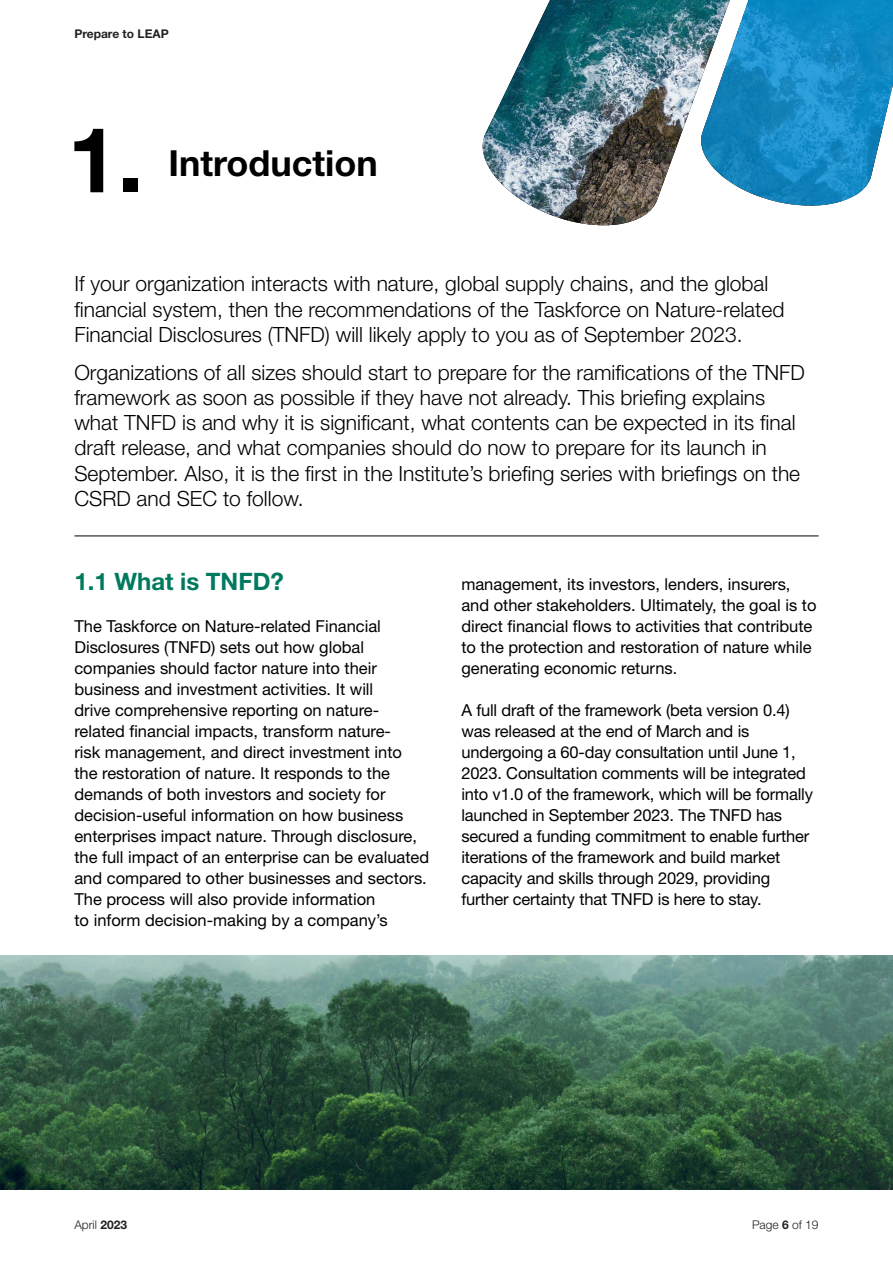
<style>
.page{position:relative;width:893px;height:1263px;background:#fff}
.page>*{position:absolute;margin:0;border:0;box-sizing:border-box;transform-origin:0 0}
.t1{font:700 90.6px "Helvetica Neue LT Std";color:#000}
.t2{font:700 36px "Helvetica Neue LT Std";color:#000}
.t3{font:700 24px "Helvetica Neue LT Std";color:#007a5f}
.t4{font:300 21px/25.2px "Helvetica Neue LT Std";color:#000}
.t5{font:16.5px/21px "Helvetica Neue LT Std";color:#000}
.t6{font:300 12px "Helvetica Neue LT Std";color:#212121}
.t7{font:700 12px "Helvetica Neue LT Std";color:#212121}
.s1{font-weight:700}
</style>
<div class="page">
<hr style="left:74px;top:535px;width:745px;height:1px;background:#000">
<img style="left:482px;top:0;width:218px;height:226px">
<svg style="left:700px;top:0;width:193px;height:206px;background:#3a9acb"></svg>
<img style="left:0;top:956px;width:893px;height:233px">
<p class="t7" style="left:74px;top:27px;width:96px">Prepare to LEAP</p>
<h1 class="t1" style="left:68px;top:104px;width:77px">1.</h1>
<h2 class="t2" style="left:168px;top:141px;width:211px">Introduction</h2>
<p class="t4" style="left:74px;top:271px;width:711px">If your organization interacts with nature, global supply chains, and the global financial system, then the recommendations of the Taskforce on Nature-related<br>Financial Disclosures (TNFD) will likely apply to you as of September 2023.</p>
<p class="t4" style="left:74px;top:359px;width:732px">Organizations of all sizes should start to prepare for the ramifications of the TNFD framework as soon as possible if they have not already. This briefing explains what TNFD is and why it is significant, what contents can be expected in its final draft release, and what companies should do now to prepare for its launch in September. Also, it is the first in the Institute’s briefing series with briefings on the CSRD and SEC to follow.</p>
<h3 class="t3" style="left:74px;top:566px;width:211px">1.1 What is TNFD?</h3>
<p class="t5" style="left:74px;top:615px;width:356px">The Taskforce on Nature-related Financial Disclosures (TNFD) sets out how global companies should factor nature into their business and investment activities. It will<br>drive comprehensive reporting on nature&shy;related financial impacts, transform nature-<br>risk management, and direct investment into the restoration of nature. It responds to the demands of both investors and society for decision-useful information on how business enterprises impact nature. Through disclosure, the full impact of an enterprise can be evaluated and compared to other businesses and sectors.<br>The process will also provide information<br>to inform decision-making by a company’s</p>
<p class="t5" style="left:461px;top:573px;width:357px">management, its investors, lenders, insurers, and other stakeholders. Ultimately, the goal is to direct financial flows to activities that contribute to the protection and restoration of nature while generating economic returns.</p>
<p class="t5" style="left:461px;top:699px;width:353px">A full draft of the framework (beta version 0.4) was released at the end of March and is undergoing a 60-day consultation until June 1, 2023. Consultation comments will be integrated into v1.0 of the framework, which will be formally launched in September 2023. The TNFD has secured a funding commitment to enable further iterations of the framework and build market capacity and skills through 2029, providing further certainty that TNFD is here to stay.</p>
<p class="t6" style="left:74px;top:1217px;width:54px">April <span class="s1">2023</span></p>
<p class="t6" style="left:752px;top:1217px;width:68px">Page <span class="s1">6</span> of 19</p>
</div>
